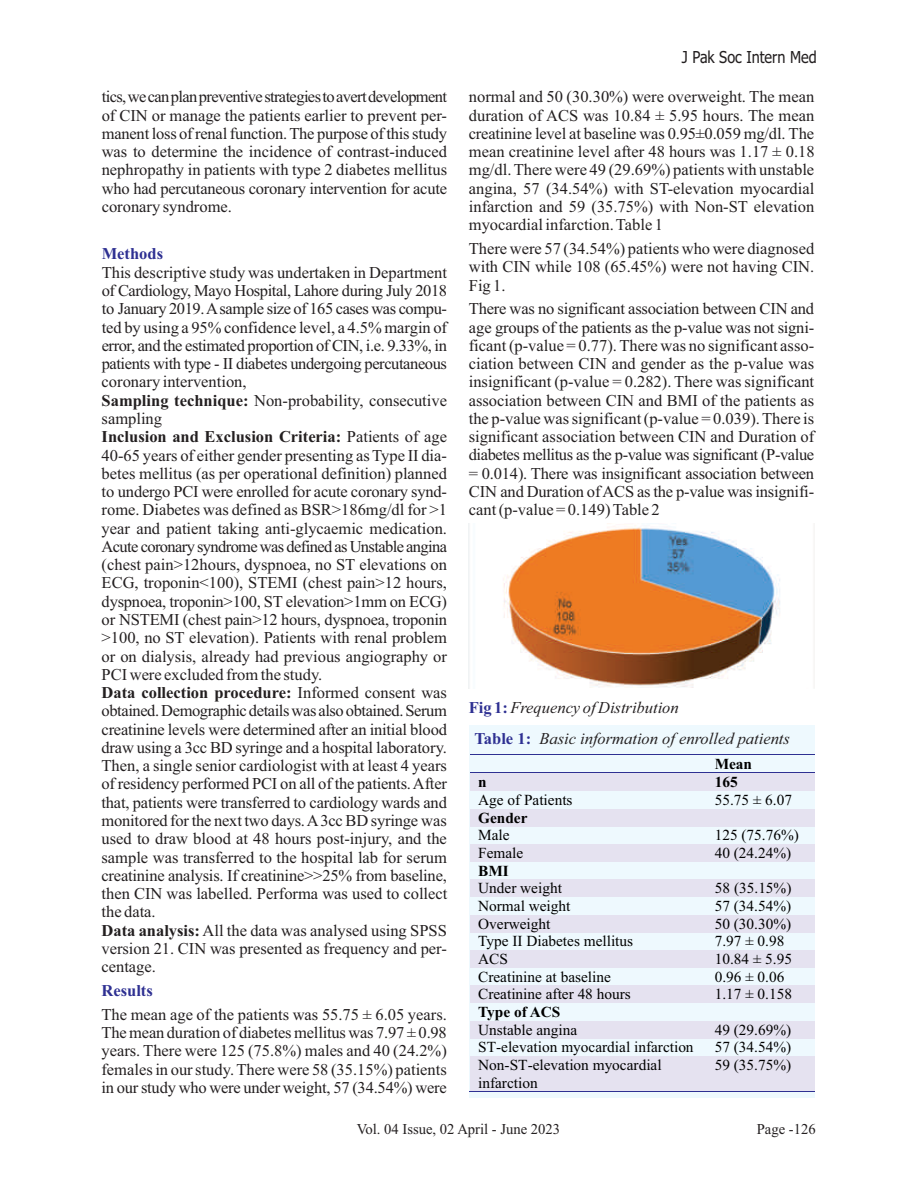
<style>
.page{position:relative;width:918px;height:1188px;background:#fff}
.page>*{position:absolute;margin:0;border:0;box-sizing:border-box;transform-origin:0 0}
.t1{font:16.5px/18.3px "Times New Roman";color:#231f20;text-align:justify}
.t2{font:italic 16.5px "Times New Roman";color:#231f20}
.t3{font:16.5px "Tahoma";color:#231f20;scale:.88 1}
.t4{font:700 16.5px "Times New Roman";color:#2e3092}
.t5{font:15.3px/17.7px "Times New Roman";color:#000}
.t6{font:700 15.3px "Times New Roman";color:#000}
.t7{font:15px "Times New Roman";color:#231f20}
.s1{font-weight:700}
.s2{font-weight:700;font-style:normal;color:#2e3092}
</style>
<div class="page">
<div style="left:469px;top:725px;width:346px;height:372px;background:#eef9fe"></div>
<hr style="left:470px;top:754px;width:236px;height:1px;background:#2e3092">
<hr style="left:707px;top:754px;width:108px;height:1px;background:#2e3092">
<div style="left:470px;top:773px;width:236px;height:18px;background:#e5e2f0"></div>
<div style="left:706px;top:773px;width:109px;height:18px;background:#e5e2f0"></div>
<hr style="left:470px;top:773px;width:236px;height:1px;background:#2e3092">
<hr style="left:707px;top:773px;width:108px;height:1px;background:#2e3092">
<div style="left:470px;top:809px;width:236px;height:17px;background:#e5e2f0"></div>
<div style="left:706px;top:809px;width:109px;height:17px;background:#e5e2f0"></div>
<div style="left:470px;top:844px;width:236px;height:18px;background:#e5e2f0"></div>
<div style="left:706px;top:844px;width:109px;height:18px;background:#e5e2f0"></div>
<div style="left:470px;top:879px;width:236px;height:18px;background:#e5e2f0"></div>
<div style="left:706px;top:879px;width:109px;height:18px;background:#e5e2f0"></div>
<div style="left:470px;top:915px;width:236px;height:17px;background:#e5e2f0"></div>
<div style="left:706px;top:915px;width:109px;height:17px;background:#e5e2f0"></div>
<div style="left:470px;top:950px;width:236px;height:18px;background:#e5e2f0"></div>
<div style="left:706px;top:950px;width:109px;height:18px;background:#e5e2f0"></div>
<div style="left:470px;top:985px;width:236px;height:18px;background:#e5e2f0"></div>
<div style="left:706px;top:985px;width:109px;height:18px;background:#e5e2f0"></div>
<div style="left:470px;top:1021px;width:236px;height:18px;background:#e5e2f0"></div>
<div style="left:706px;top:1021px;width:109px;height:18px;background:#e5e2f0"></div>
<div style="left:470px;top:1056px;width:236px;height:36px;background:#e5e2f0"></div>
<div style="left:706px;top:1056px;width:109px;height:36px;background:#e5e2f0"></div>
<hr style="left:469px;top:1092px;width:237px;height:1px;background:#2e3092">
<hr style="left:706px;top:1092px;width:109px;height:1px;background:#2e3092">
<img style="left:503px;top:523px;width:277px;height:165px">
<p class="t1" style="left:102px;top:89px;width:347px">tics,wecanplanpreventivestrategiestoavertdevelopment of CIN or manage the patients earlier to prevent per&shy;manent loss ofrenal function.The purpose ofthis study was to determine the incidence of contrast-induced nephropathy in patients with type 2 diabetes mellitus who had percutaneous coronary intervention for acute coronary syndrome.</p>
<p class="t4" style="left:102px;top:248px;width:63px">Methods</p>
<p class="t1" style="left:102px;top:265px;width:347px;text-align:left">This descriptive study was undertaken in Department of Cardiology, Mayo Hospital, Lahore during July 2018 to January 2019.Asample size of 165 cases was compu&shy;ted by using a 95% confidence level, a 4.5% margin of error, and the estimated proportion of CIN, i.e. 9.33%, in patients with type - II diabetes undergoing percutaneous coronary intervention,<br><span class="s1">Sampling technique:</span> Non-probability, consecutive sampling<br><span class="s1">Inclusion and Exclusion Criteria:</span> Patients of age 40-65 years of either gender presenting as Type II dia&shy;betes mellitus (as per operational definition) planned to undergo PCI were enrolled for acute coronary synd&shy;rome. Diabetes was defined as BSR&gt;186mg/dl for &gt;1 year and patient taking anti-glycaemic medication.<br>Acute coronary syndrome was defined as Unstable angina (chest pain&gt;12hours, dyspnoea, no ST elevations on ECG, troponin&lt;100), STEMI (chest pain&gt;12 hours, dyspnoea, troponin&gt;100, ST elevation&gt;1mm on ECG) or NSTEMI (chest pain&gt;12 hours, dyspnoea, troponin &gt;100, no ST elevation). Patients with renal problem or on dialysis, already had previous angiography or PCI were excluded from the study.<br><span class="s1">Data collection procedure:</span> Informed consent was obtained.Demographicdetailswas alsoobtained.Serum creatinine levels were determined after an initial blood draw using a 3cc BD syringe and a hospital laboratory.<br>Then, a single senior cardiologist with at least 4 years of residency performed PCI on all of the patients.After that, patients were transferred to cardiology wards and monitored for the next two days.A3cc BD syringe was used to draw blood at 48 hours post-injury, and the sample was transferred to the hospital lab for serum creatinine analysis. If creatinine&gt;&gt;25% from baseline, then CIN was labelled. Performa was used to collect the data.<br><span class="s1">Data analysis:</span> All the data was analysed using SPSS version 21. CIN was presented as frequency and per&shy;centage.</p>
<p class="t4" style="left:102px;top:985px;width:53px">Results</p>
<p class="t1" style="left:101px;top:1007px;width:347px">The mean age of the patients was 55.75 ± 6.05 years.<br>The mean duration of diabetes mellitus was 7.97 ± 0.98 years. There were 125 (75.8%) males and 40 (24.2%) females in our study. There were 58 (35.15%) patients in our study who were under weight, 57 (34.54%) were</p>
<p class="t3" style="left:682px;top:50px;width:155px">J Pak Soc Intern Med</p>
<p class="t1" style="left:469px;top:89px;width:347px">normal and 50 (30.30%) were overweight. The mean duration of ACS was 10.84 ± 5.95 hours. The mean creatinine level at baseline was 0.95±0.059 mg/dl. The mean creatinine level after 48 hours was 1.17 ± 0.18 mg/dl. There were 49 (29.69%) patients with unstable angina, 57 (34.54%) with ST-elevation myocardial infarction and 59 (35.75%) with Non-ST elevation myocardial infarction. Table 1</p>
<p class="t1" style="left:469px;top:241px;width:347px">There were 57 (34.54%) patients who were diagnosed with CIN while 108 (65.45%) were not having CIN.<br>Fig 1.</p>
<p class="t1" style="left:469px;top:301px;width:347px">There was no significant association between CIN and age groups of the patients as the p-value was not signi&shy;ficant (p-value = 0.77). There was no significant asso&shy;ciation between CIN and gender as the p-value was insignificant (p-value = 0.282). There was significant association between CIN and BMI of the patients as the p-value was significant (p-value = 0.039). There is significant association between CIN and Duration of diabetes mellitus as the p-value was significant (P-value = 0.014). There was insignificant association between CIN and Duration ofACS as the p-value was insignifi&shy;cant (p-value = 0.149) Table 2</p>
<p class="t2" style="left:469px;top:701px;width:212px"><span class="s2">Fig 1:</span>Frequency of Distribution</p>
<p class="t2" style="left:474px;top:732px;width:317px"><span class="s2">Table 1:</span> Basic information of enrolled patients</p>
<p class="t6" style="left:715px;top:759px;width:39px">Mean</p>
<p class="t6" style="left:478px;top:777px;width:10px">n</p>
<p class="t6" style="left:715px;top:777px;width:24px">165</p>
<p class="t5" style="left:478px;top:792px;width:96px">Age of Patients</p>
<p class="t5" style="left:715px;top:792px;width:79px">55.75 ± 6.07</p>
<p class="t6" style="left:478px;top:813px;width:51px">Gender</p>
<p class="t5" style="left:478px;top:828px;width:33px">Male</p>
<p class="t5" style="left:715px;top:828px;width:86px">125 (75.76%)</p>
<p class="t5" style="left:478px;top:845px;width:47px">Female</p>
<p class="t5" style="left:715px;top:845px;width:78px">40 (24.24%)</p>
<p class="t6" style="left:478px;top:865px;width:32px">BMI</p>
<p class="t5" style="left:478px;top:881px;width:85px">Under weight</p>
<p class="t5" style="left:715px;top:881px;width:78px">58 (35.15%)</p>
<p class="t5" style="left:478px;top:898px;width:94px">Normal weight</p>
<p class="t5" style="left:715px;top:898px;width:78px">57 (34.54%)</p>
<p class="t5" style="left:478px;top:916px;width:74px">Overweight</p>
<p class="t5" style="left:715px;top:916px;width:78px">50 (30.30%)</p>
<p class="t5" style="left:478px;top:934px;width:157px">Type II Diabetes mellitus</p>
<p class="t5" style="left:715px;top:934px;width:71px">7.97 ± 0.98</p>
<p class="t5" style="left:478px;top:951px;width:31px">ACS</p>
<p class="t5" style="left:715px;top:951px;width:79px">10.84 ± 5.95</p>
<p class="t5" style="left:478px;top:969px;width:134px">Creatinine at baseline</p>
<p class="t5" style="left:715px;top:969px;width:71px">0.96 ± 0.06</p>
<p class="t5" style="left:478px;top:987px;width:154px">Creatinine after 48 hours</p>
<p class="t5" style="left:715px;top:987px;width:79px">1.17 ± 0.158</p>
<p class="t6" style="left:478px;top:1007px;width:84px">Type of ACS</p>
<p class="t5" style="left:478px;top:1022px;width:101px">Unstable angina</p>
<p class="t5" style="left:715px;top:1022px;width:78px">49 (29.69%)</p>
<p class="t5" style="left:478px;top:1040px;width:217px">ST-elevation myocardial infarction</p>
<p class="t5" style="left:715px;top:1040px;width:78px">57 (34.54%)</p>
<p class="t5" style="left:478px;top:1057px;width:185px">Non-ST-elevation myocardial infarction</p>
<p class="t5" style="left:715px;top:1057px;width:78px">59 (35.75%)</p>
<p class="t7" style="left:357px;top:1124px;width:205px">Vol. 04 Issue, 02 April - June 2023</p>
<p class="t7" style="left:757px;top:1124px;width:60px">Page -126</p>
</div>
